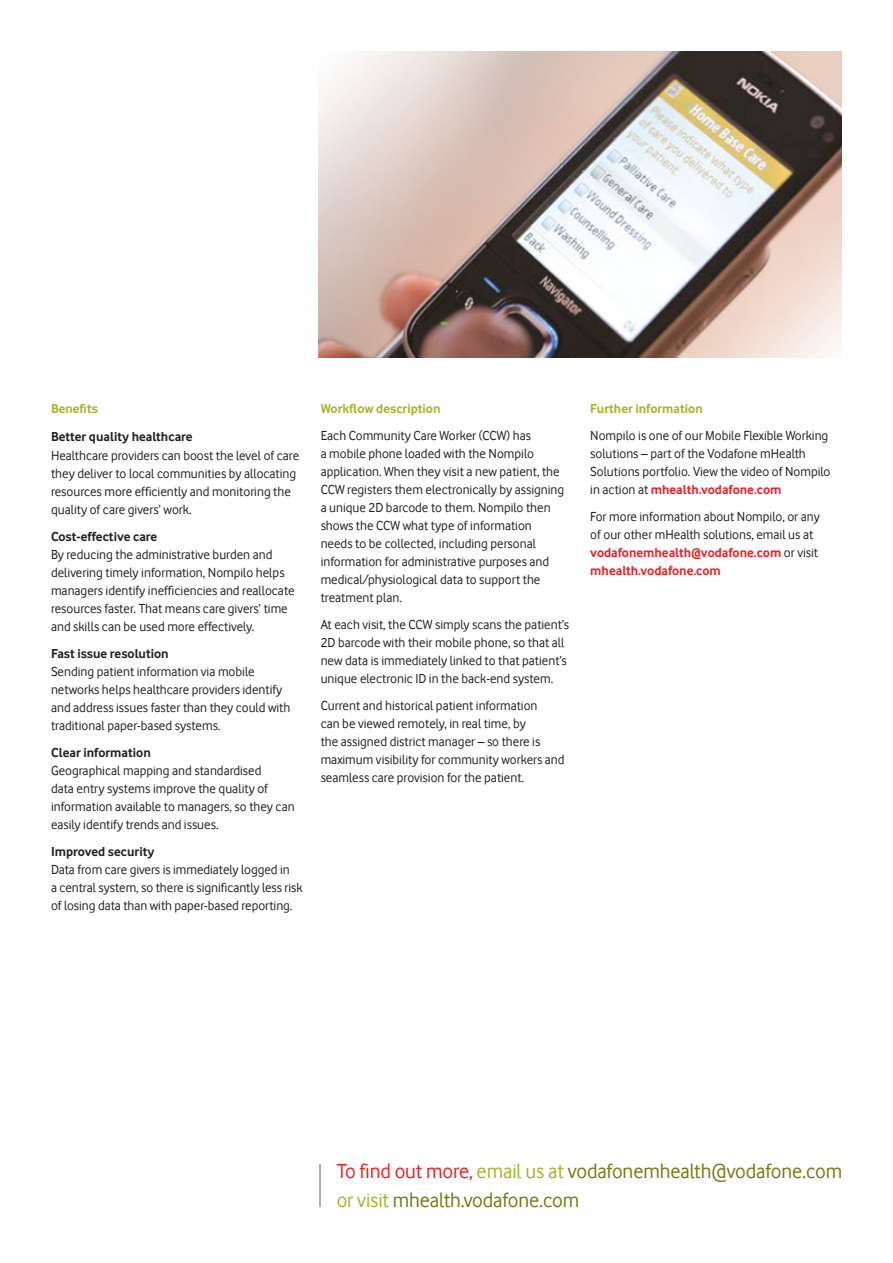
<style>
.page{position:relative;width:893px;height:1263px;background:#fff}
.page>*{position:absolute;margin:0;border:0;box-sizing:border-box;transform-origin:0 0}
.t1{font:21px "Vodafone Rg";letter-spacing:-.005em;color:#727a11}
.t2{font:13.5px/18px "Vodafone Rg";color:#231f20}
.t3{font:700 13.5px "Vodafone Rg";color:#a0b729}
.s1{font-weight:700}
.s2{font-weight:700;color:#ee1d23}
.s3{color:#ee1d23}
.s4{color:#a0b729}
</style>
<div class="page">
<img style="left:319px;top:51px;width:523px;height:306px">
<hr style="left:319px;top:1164px;width:2px;height:43px;background:#969388">
<p class="t3" style="left:51px;top:401px;width:48px">Benefits</p>
<p class="t2" style="left:51px;top:428px;width:250px"><span class="s1">Better quality healthcare<br></span>Healthcare providers can boost the level of care they deliver to local communities by allocating resources more efficiently and monitoring the quality of care givers’ work.</p>
<p class="t2" style="left:51px;top:527px;width:245px"><span class="s1">Cost-effective care<br></span>By reducing the administrative burden and delivering timely information, Nompilo helps managers identify inefficiencies and reallocate resources faster. That means care givers’ time and skills can be used more effectively.</p>
<p class="t2" style="left:51px;top:644px;width:241px"><span class="s1">Fast issue resolution<br></span>Sending patient information via mobile networks helps healthcare providers identify and address issues faster than they could with traditional paper-based systems.</p>
<p class="t2" style="left:51px;top:743px;width:245px"><span class="s1">Clear information<br></span>Geographical mapping and standardised<br>data entry systems improve the quality of information available to managers, so they can easily identify trends and issues.</p>
<p class="t2" style="left:51px;top:842px;width:253px"><span class="s1">Improved security<br></span>Data from care givers is immediately logged in<br>a central system, so there is significantly less risk of losing data than with paper-based reporting.</p>
<p class="t3" style="left:321px;top:401px;width:121px">Workflow description</p>
<p class="t2" style="left:321px;top:426px;width:245px">Each Community Care Worker (CCW) has<br>a mobile phone loaded with the Nompilo application. When they visit a new patient, the CCW registers them electronically by assigning a unique 2D barcode to them. Nompilo then shows the CCW what type of information needs to be collected, including personal information for administrative purposes and medical/physiological data to support the treatment plan.</p>
<p class="t2" style="left:321px;top:615px;width:250px">At each visit, the CCW simply scans the patient’s 2D barcode with their mobile phone, so that all new data is immediately linked to that patient’s unique electronic ID in the back-end system.</p>
<p class="t2" style="left:321px;top:696px;width:245px">Current and historical patient information<br>can be viewed remotely, in real time, by<br>the assigned district manager – so there is maximum visibility for community workers and seamless care provision for the patient.</p>
<p class="t3" style="left:590px;top:401px;width:114px">Further information</p>
<p class="t2" style="left:590px;top:426px;width:242px">Nompilo is one of our Mobile Flexible Working solutions – part of the Vodafone mHealth Solutions portfolio. View the video of Nompilo in action at <span class="s2">mhealth.vodafone.com</span></p>
<p class="t2" style="left:590px;top:507px;width:231px">For more information about Nompilo, or any of our other mHealth solutions, email us at <span class="s2">vodafonemhealth@vodafone.com</span> or visit <span class="s2">mhealth.vodafone.com</span></p>
<p class="t1" style="left:337px;top:1159px;width:507px"><span class="s3">To find out more,</span> <span class="s4">email us at</span> vodafonemhealth@vodafone.com</p>
<p class="t1" style="left:337px;top:1188px;width:244px"><span class="s4">or visit</span> mhealth.vodafone.com</p>
</div>
